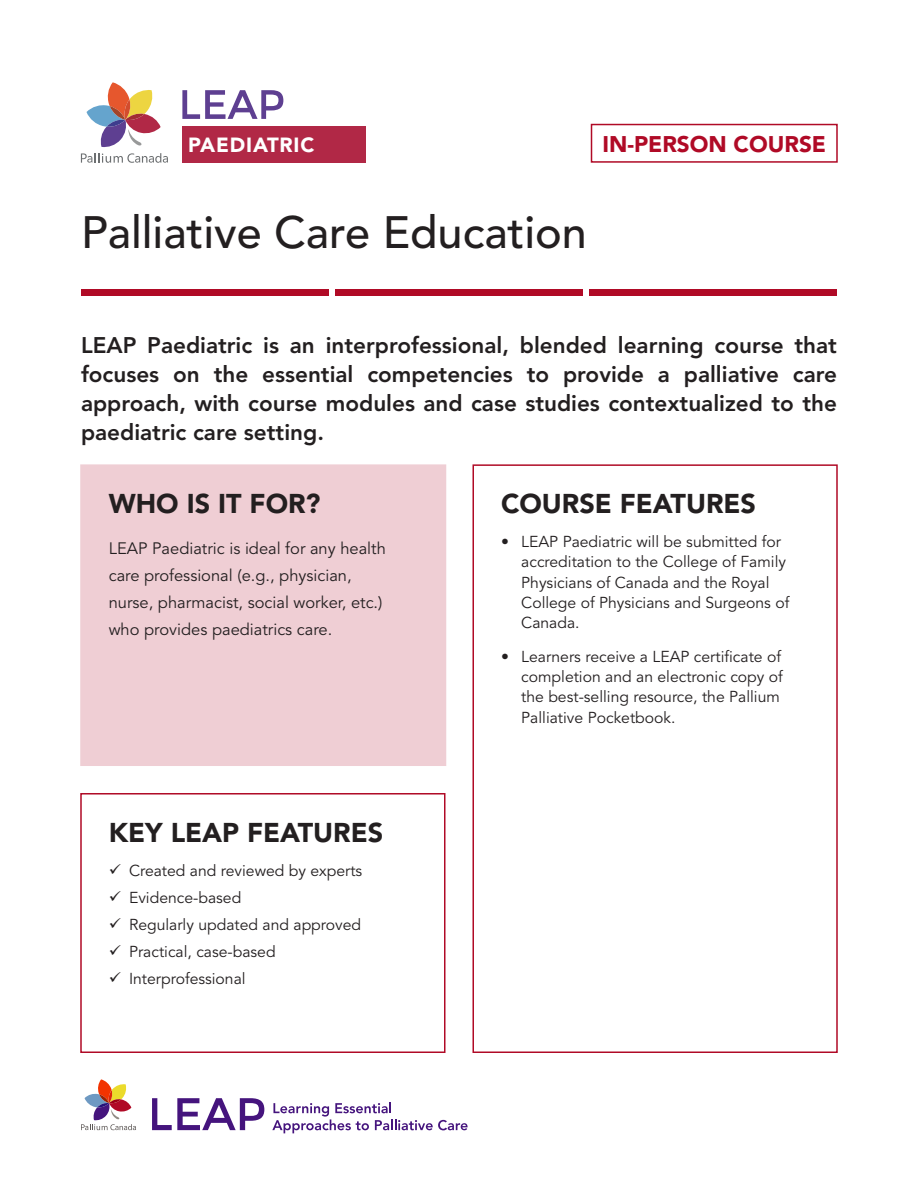
<style>
.page{position:relative;width:918px;height:1188px;background:#fff}
.page>*{position:absolute;margin:0;border:0;box-sizing:border-box;transform-origin:0 0}
.t1{font:500 45px "Avenir LT Std";color:#231f20}
.t2{font:900 27px "Avenir LT Std";color:#231f20}
.P_-_Body_-_Intro_Par{font:800 22.5px/28.8px "Avenir LT Std";color:#231f20;text-align:justify}
.P_-_Body_-_Course_Na{font:900 22.5px "Avenir LT Std";color:#b00a26}
.t3{font:900 20.4px "Avenir";letter-spacing:.04em;color:#fff}
.P_-_Body_-_Large{font:16.5px/27px "Avenir LT Std";color:#231f20}
.P_-_Body_-_Bullets{font:15.75px/20.2px "Avenir LT Std";color:#231f20}
</style>
<div class="page">
<svg style="left:152px;top:1098px;width:112px;height:32px"></svg>
<svg style="left:81px;top:1079px;width:55px;height:51px"></svg>
<svg style="left:272px;top:1102px;width:196px;height:31px"></svg>
<div style="left:81px;top:289px;width:248px;height:6px;background:#b00a26"></div>
<div style="left:335px;top:289px;width:248px;height:6px;background:#b00a26"></div>
<div style="left:589px;top:289px;width:248px;height:6px;background:#b00a26"></div>
<div style="left:81px;top:465px;width:365px;height:300px;background:#efced4"></div>
<div style="left:80px;top:464px;width:366px;height:302px;border:2px solid #efced4"></div>
<div style="left:80px;top:793px;width:366px;height:260px;border:2px solid #b00a26"></div>
<div style="left:472px;top:464px;width:366px;height:589px;border:2px solid #b00a26"></div>
<div style="left:591px;top:124px;width:247px;height:39px;border:2px solid #b00a26"></div>
<div style="left:182px;top:126px;width:184px;height:37px;background:#b12846"></div>
<svg style="left:182px;top:90px;width:101px;height:29px"></svg>
<svg style="left:81px;top:82px;width:87px;height:81px"></svg>
<p class="t3" style="left:188px;top:128px;width:128px">PAEDIATRIC</p>
<p class="P_-_Body_-_Course_Na" style="left:602px;top:130px;width:225px">IN-PERSON COURSE</p>
<h1 class="t1" style="left:81px;top:207px;width:507px">Palliative Care Education</h1>
<p class="P_-_Body_-_Intro_Par" style="left:81px;top:331px;width:758px">LEAP Paediatric is an interprofessional, blended learning course that focuses on the essential competencies to provide a palliative care approach, with course modules and case studies contextualized to the paediatric care setting.</p>
<h2 class="t2" style="left:109px;top:488px;width:213px">WHO IS IT FOR?</h2>
<p class="P_-_Body_-_Large" style="left:109px;top:535px;width:279px">LEAP Paediatric is ideal for any health care professional (e.g., physician, nurse, pharmacist, social worker, etc.) who provides paediatrics care.</p>
<h2 class="t2" style="left:109px;top:816px;width:276px">KEY LEAP FEATURES</h2>
<p class="P_-_Body_-_Bullets" style="left:109px;top:861px;width:255px">✓ Created and reviewed by experts</p>
<p class="P_-_Body_-_Bullets" style="left:109px;top:888px;width:134px">✓ Evidence-based</p>
<p class="P_-_Body_-_Bullets" style="left:109px;top:915px;width:254px">✓ Regularly updated and approved</p>
<p class="P_-_Body_-_Bullets" style="left:109px;top:942px;width:168px">✓ Practical, case-based</p>
<p class="P_-_Body_-_Bullets" style="left:109px;top:969px;width:138px">✓ Interprofessional</p>
<h2 class="t2" style="left:501px;top:488px;width:257px">COURSE FEATURES</h2>
<p class="P_-_Body_-_Bullets" style="left:521px;top:532px;width:270px;text-indent:-20px">• LEAP Paediatric will be submitted for accreditation to the College of Family<br>Physicians of Canada and the Royal<br>College of Physicians and Surgeons of<br>Canada.</p>
<p class="P_-_Body_-_Bullets" style="left:521px;top:647px;width:263px;text-indent:-20px">• Learners receive a LEAP certificate of completion and an electronic copy of the best-selling resource, the Pallium Palliative Pocketbook.</p>
</div>
